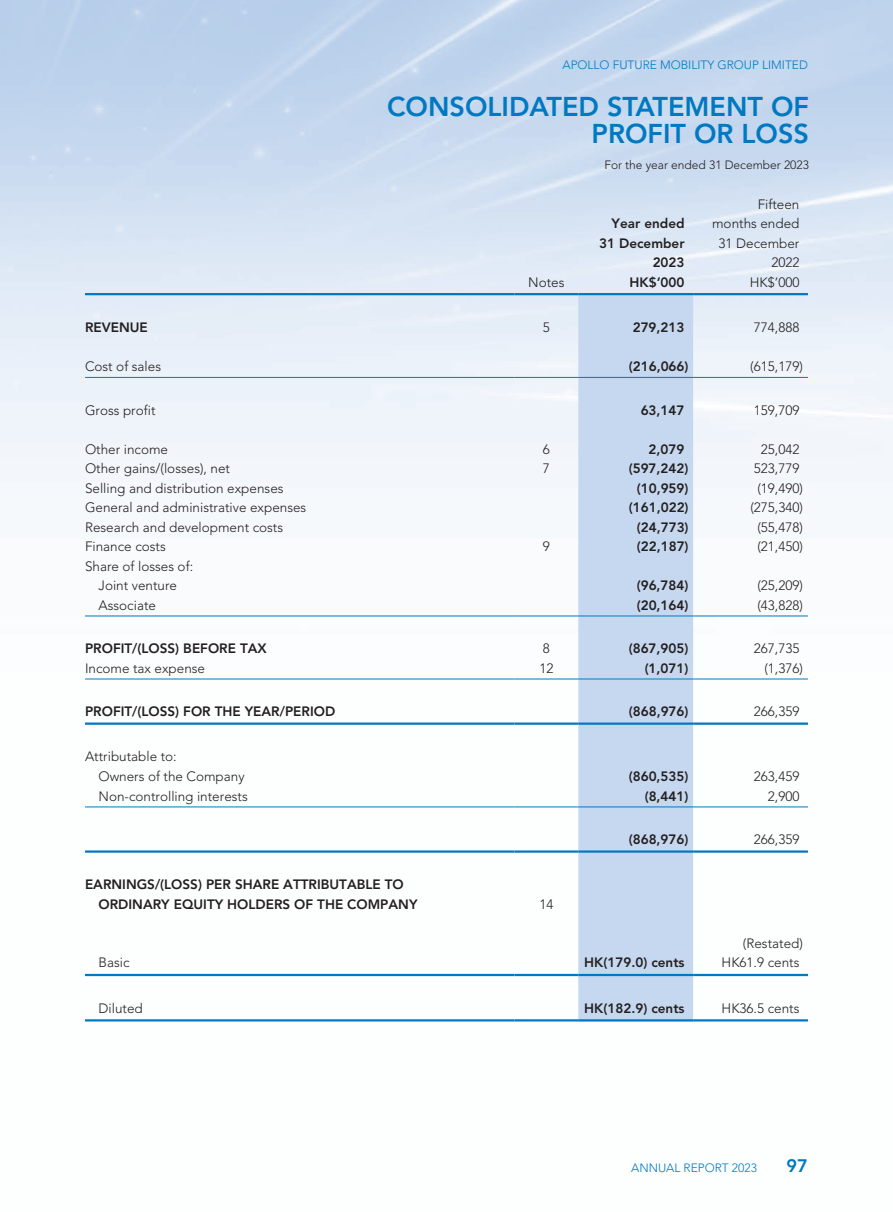
<style>
.page{position:relative;width:893px;height:1212px;background:#fff}
.page>*{position:absolute;margin:0;border:0;box-sizing:border-box;transform-origin:0 0}
.t1{font:800 27px "Avenir LT Std";color:#0079c2}
.t2{font:800 18px "Avenir LT Std";color:#0079c2}
._50_Table_txt{font:300 13.5px "Avenir LT Std";color:#231f20}
._50_Table_txt-2{font:800 13.5px "Avenir LT Std";color:#231f20}
.t3{font:300 12px "Avenir LT Std";color:#0079c2}
.t4{font:300 12px "Avenir LT Std";color:#231f20}
</style>
<div class="page">
<div style="left:578px;top:295px;width:115px;height:724px;background:#c6d8ef"></div>
<hr style="left:85px;top:293px;width:429px;height:2px;background:#0079c2">
<hr style="left:514px;top:293px;width:64px;height:2px;background:#0079c2">
<hr style="left:578px;top:293px;width:115px;height:2px;background:#0079c2">
<hr style="left:693px;top:293px;width:115px;height:2px;background:#0079c2">
<hr style="left:85px;top:377px;width:429px;height:1px;background:#0079c2">
<hr style="left:514px;top:377px;width:64px;height:1px;background:#0079c2">
<hr style="left:578px;top:377px;width:115px;height:1px;background:#0079c2">
<hr style="left:693px;top:377px;width:115px;height:1px;background:#0079c2">
<hr style="left:85px;top:615px;width:429px;height:1px;background:#0079c2">
<hr style="left:514px;top:615px;width:64px;height:1px;background:#0079c2">
<hr style="left:578px;top:615px;width:115px;height:1px;background:#0079c2">
<hr style="left:693px;top:615px;width:115px;height:1px;background:#0079c2">
<hr style="left:85px;top:679px;width:429px;height:1px;background:#0079c2">
<hr style="left:514px;top:679px;width:64px;height:1px;background:#0079c2">
<hr style="left:578px;top:679px;width:115px;height:1px;background:#0079c2">
<hr style="left:693px;top:679px;width:115px;height:1px;background:#0079c2">
<hr style="left:85px;top:722px;width:429px;height:3px;background:#0079c2">
<hr style="left:514px;top:722px;width:64px;height:3px;background:#0079c2">
<hr style="left:578px;top:722px;width:115px;height:3px;background:#0079c2">
<hr style="left:693px;top:722px;width:115px;height:3px;background:#0079c2">
<hr style="left:85px;top:806px;width:429px;height:1px;background:#0079c2">
<hr style="left:514px;top:806px;width:64px;height:1px;background:#0079c2">
<hr style="left:578px;top:806px;width:115px;height:1px;background:#0079c2">
<hr style="left:693px;top:806px;width:115px;height:1px;background:#0079c2">
<hr style="left:85px;top:850px;width:429px;height:3px;background:#0079c2">
<hr style="left:514px;top:850px;width:64px;height:3px;background:#0079c2">
<hr style="left:578px;top:850px;width:115px;height:3px;background:#0079c2">
<hr style="left:693px;top:850px;width:115px;height:3px;background:#0079c2">
<hr style="left:85px;top:974px;width:429px;height:2px;background:#0079c2">
<hr style="left:514px;top:974px;width:64px;height:2px;background:#0079c2">
<hr style="left:578px;top:974px;width:115px;height:2px;background:#0079c2">
<hr style="left:693px;top:974px;width:115px;height:2px;background:#0079c2">
<hr style="left:85px;top:1019px;width:429px;height:2px;background:#0079c2">
<hr style="left:514px;top:1019px;width:64px;height:2px;background:#0079c2">
<hr style="left:578px;top:1019px;width:115px;height:2px;background:#0079c2">
<hr style="left:693px;top:1019px;width:115px;height:2px;background:#0079c2">
<p class="t3" style="left:562px;top:58px;width:247px">APOLLO FUTURE MOBILITY GROUP LIMITED</p>
<p class="t1" style="left:387px;top:91px;width:423px">CONSOLIDATED STATEMENT OF</p>
<p class="t1" style="left:591px;top:118px;width:219px">PROFIT OR LOSS</p>
<p class="t4" style="left:604px;top:158px;width:206px">For the year ended 31 December 2023</p>
<p class="_50_Table_txt-2" style="left:612px;top:215px;width:75px">Year ended</p>
<p class="_50_Table_txt-2" style="left:599px;top:235px;width:87px">31 December</p>
<p class="_50_Table_txt-2" style="left:653px;top:254px;width:33px">2023</p>
<p class="_50_Table_txt" style="left:758px;top:196px;width:43px">Fifteen</p>
<p class="_50_Table_txt" style="left:712px;top:215px;width:89px">months ended</p>
<p class="_50_Table_txt" style="left:719px;top:235px;width:82px">31 December</p>
<p class="_50_Table_txt" style="left:771px;top:254px;width:30px">2022</p>
<p class="_50_Table_txt" style="left:528px;top:274px;width:38px">Notes</p>
<p class="_50_Table_txt-2" style="left:629px;top:274px;width:57px">HK$’000</p>
<p class="_50_Table_txt" style="left:750px;top:274px;width:51px">HK$’000</p>
<p class="_50_Table_txt-2" style="left:85px;top:319px;width:64px">REVENUE</p>
<p class="_50_Table_txt" style="left:543px;top:319px;width:9px">5</p>
<p class="_50_Table_txt-2" style="left:633px;top:319px;width:53px">279,213</p>
<p class="_50_Table_txt" style="left:754px;top:319px;width:47px">774,888</p>
<p class="_50_Table_txt" style="left:85px;top:358px;width:78px">Cost of sales</p>
<p class="_50_Table_txt-2" style="left:629px;top:358px;width:61px">(216,066)</p>
<p class="_50_Table_txt" style="left:750px;top:358px;width:54px">(615,179)</p>
<p class="_50_Table_txt" style="left:85px;top:402px;width:72px">Gross profit</p>
<p class="_50_Table_txt-2" style="left:641px;top:402px;width:45px">63,147</p>
<p class="_50_Table_txt" style="left:754px;top:402px;width:47px">159,709</p>
<p class="_50_Table_txt" style="left:85px;top:441px;width:85px">Other income</p>
<p class="_50_Table_txt" style="left:543px;top:441px;width:9px">6</p>
<p class="_50_Table_txt-2" style="left:649px;top:441px;width:37px">2,079</p>
<p class="_50_Table_txt" style="left:761px;top:441px;width:40px">25,042</p>
<p class="_50_Table_txt" style="left:85px;top:460px;width:147px">Other gains/(losses), net</p>
<p class="_50_Table_txt" style="left:543px;top:460px;width:9px">7</p>
<p class="_50_Table_txt-2" style="left:629px;top:460px;width:61px">(597,242)</p>
<p class="_50_Table_txt" style="left:754px;top:460px;width:47px">523,779</p>
<p class="_50_Table_txt" style="left:85px;top:480px;width:200px">Selling and distribution expenses</p>
<p class="_50_Table_txt-2" style="left:637px;top:480px;width:53px">(10,959)</p>
<p class="_50_Table_txt" style="left:757px;top:480px;width:47px">(19,490)</p>
<p class="_50_Table_txt" style="left:85px;top:499px;width:223px">General and administrative expenses</p>
<p class="_50_Table_txt-2" style="left:629px;top:499px;width:61px">(161,022)</p>
<p class="_50_Table_txt" style="left:750px;top:499px;width:54px">(275,340)</p>
<p class="_50_Table_txt" style="left:85px;top:519px;width:200px">Research and development costs</p>
<p class="_50_Table_txt-2" style="left:637px;top:519px;width:53px">(24,773)</p>
<p class="_50_Table_txt" style="left:757px;top:519px;width:47px">(55,478)</p>
<p class="_50_Table_txt" style="left:85px;top:538px;width:82px">Finance costs</p>
<p class="_50_Table_txt" style="left:543px;top:538px;width:9px">9</p>
<p class="_50_Table_txt-2" style="left:637px;top:538px;width:53px">(22,187)</p>
<p class="_50_Table_txt" style="left:757px;top:538px;width:47px">(21,450)</p>
<p class="_50_Table_txt" style="left:85px;top:558px;width:110px">Share of losses of:</p>
<p class="_50_Table_txt" style="left:99px;top:577px;width:80px">Joint venture</p>
<p class="_50_Table_txt-2" style="left:637px;top:577px;width:53px">(96,784)</p>
<p class="_50_Table_txt" style="left:757px;top:577px;width:47px">(25,209)</p>
<p class="_50_Table_txt" style="left:99px;top:597px;width:59px">Associate</p>
<p class="_50_Table_txt-2" style="left:637px;top:597px;width:53px">(20,164)</p>
<p class="_50_Table_txt" style="left:757px;top:597px;width:47px">(43,828)</p>
<p class="_50_Table_txt-2" style="left:85px;top:640px;width:183px">PROFIT/(LOSS) BEFORE TAX</p>
<p class="_50_Table_txt" style="left:543px;top:640px;width:9px">8</p>
<p class="_50_Table_txt-2" style="left:629px;top:640px;width:61px">(867,905)</p>
<p class="_50_Table_txt" style="left:754px;top:640px;width:47px">267,735</p>
<p class="_50_Table_txt" style="left:85px;top:660px;width:122px">Income tax expense</p>
<p class="_50_Table_txt" style="left:539px;top:660px;width:16px">12</p>
<p class="_50_Table_txt-2" style="left:645px;top:660px;width:45px">(1,071)</p>
<p class="_50_Table_txt" style="left:764px;top:660px;width:40px">(1,376)</p>
<p class="_50_Table_txt-2" style="left:85px;top:703px;width:252px">PROFIT/(LOSS) FOR THE YEAR/PERIOD</p>
<p class="_50_Table_txt-2" style="left:629px;top:703px;width:61px">(868,976)</p>
<p class="_50_Table_txt" style="left:754px;top:703px;width:47px">266,359</p>
<p class="_50_Table_txt" style="left:85px;top:749px;width:93px">Attributable to:</p>
<p class="_50_Table_txt" style="left:99px;top:768px;width:148px">Owners of the Company</p>
<p class="_50_Table_txt-2" style="left:629px;top:768px;width:61px">(860,535)</p>
<p class="_50_Table_txt" style="left:754px;top:768px;width:47px">263,459</p>
<p class="_50_Table_txt" style="left:99px;top:788px;width:151px">Non-controlling interests</p>
<p class="_50_Table_txt-2" style="left:645px;top:788px;width:45px">(8,441)</p>
<p class="_50_Table_txt" style="left:768px;top:788px;width:33px">2,900</p>
<p class="_50_Table_txt-2" style="left:629px;top:831px;width:61px">(868,976)</p>
<p class="_50_Table_txt" style="left:754px;top:831px;width:47px">266,359</p>
<p class="_50_Table_txt-2" style="left:85px;top:877px;width:320px">EARNINGS/(LOSS) PER SHARE ATTRIBUTABLE TO</p>
<p class="_50_Table_txt-2" style="left:99px;top:896px;width:320px">ORDINARY EQUITY HOLDERS OF THE COMPANY</p>
<p class="_50_Table_txt" style="left:539px;top:896px;width:16px">14</p>
<p class="_50_Table_txt" style="left:743px;top:935px;width:62px">(Restated)</p>
<p class="_50_Table_txt" style="left:99px;top:955px;width:32px">Basic</p>
<p class="_50_Table_txt-2" style="left:584px;top:955px;width:102px">HK(179.0) cents</p>
<p class="_50_Table_txt" style="left:722px;top:955px;width:79px">HK61.9 cents</p>
<p class="_50_Table_txt" style="left:99px;top:1000px;width:46px">Diluted</p>
<p class="_50_Table_txt-2" style="left:584px;top:1000px;width:102px">HK(182.9) cents</p>
<p class="_50_Table_txt" style="left:722px;top:1000px;width:79px">HK36.5 cents</p>
<p class="t3" style="left:631px;top:1160px;width:127px">ANNUAL REPORT 2023</p>
<p class="t2" style="left:787px;top:1155px;width:23px">97</p>
</div>
